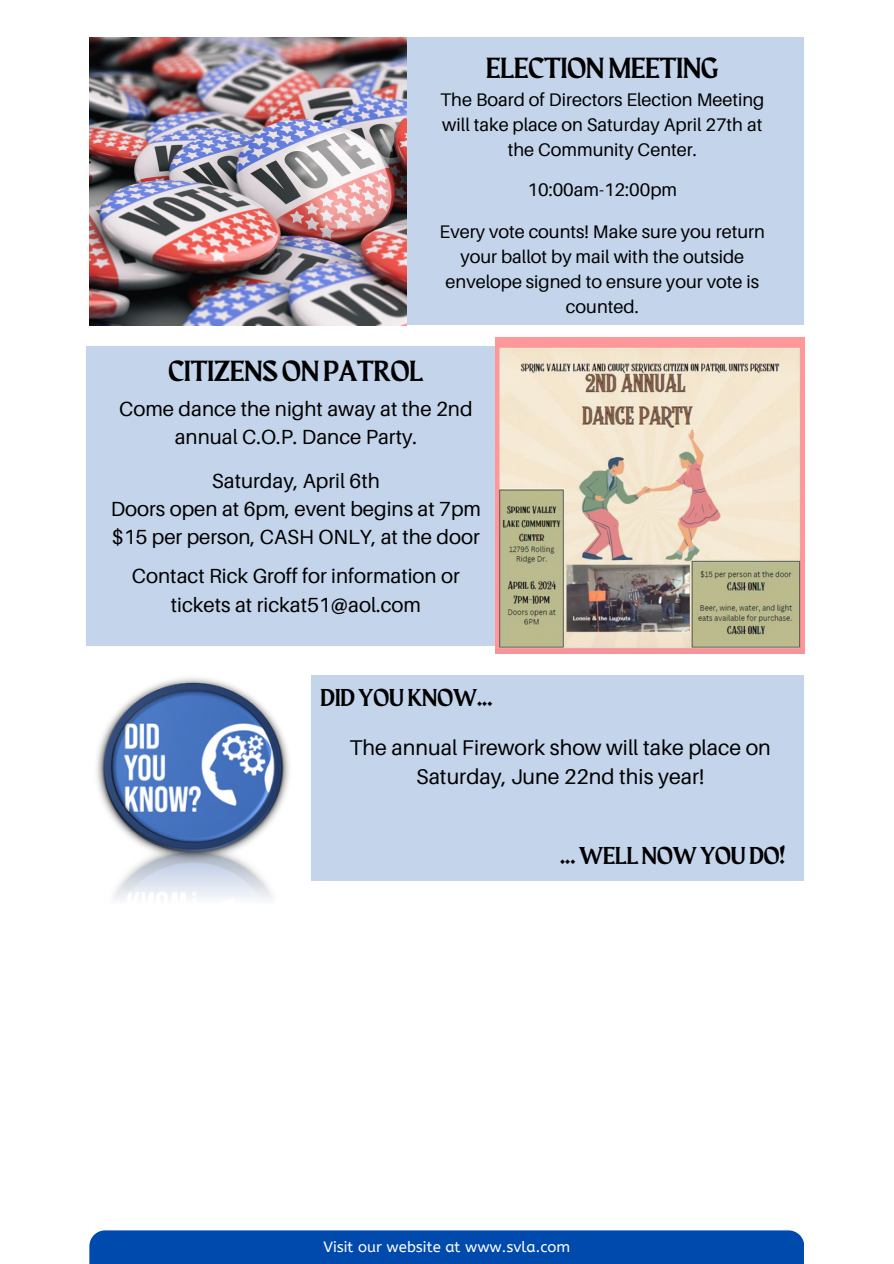
<style>
.page{position:relative;width:894px;height:1264px;background:#fff}
.page>*{position:absolute;margin:0;border:0;box-sizing:border-box;transform-origin:0 0}
.t1{font:28.95px "Maragsa Display";color:#000}
.t2{font:24.45px "Maragsa Display";color:#000}
.t3{font:21.3px/29.4px "Aileron";color:#000;text-align:center}
.t4{font:20.4px/28.2px "Aileron";color:#000;text-align:center}
.t5{font:18.15px/25px "Aileron";color:#000;text-align:center}
.t6{font:15px "A Bee Zee";color:#fff}
</style>
<div class="page">
<div style="left:89px;top:37px;width:714px;height:288px;background:#c3d4eb"></div>
<div style="left:89px;top:1230px;width:714px;height:33px;background:#004aad"></div>
<div style="left:87px;top:346px;width:473px;height:299px;background:#c3d4eb"></div>
<img style="left:96px;top:678px;width:193px;height:222px">
<div style="left:312px;top:674px;width:491px;height:206px;background:#c3d4eb"></div>
<img style="left:495px;top:337px;width:309px;height:317px">
<img style="left:89px;top:37px;width:318px;height:288px">
<h3 class="t1" style="left:486px;top:56px;width:234px">ELECTIONMEETING</h3>
<h3 class="t5" style="left:440px;top:87px;width:326px">The Board of Directors Election Meeting will take place on Saturday April 27th at the Community Center.</h3>
<h3 class="t5" style="left:527px;top:176px;width:151px">10:00am-12:00pm</h3>
<p class="t5" style="left:439px;top:218px;width:327px">Every vote counts! Make sure you return your ballot by mail with the outside envelope signed to ensure your vote is counted.</p>
<p class="t1" style="left:168px;top:358px;width:256px">CITIZENSONPATROL</p>
<h3 class="t4" style="left:119px;top:394px;width:355px">Come dance the night away at the 2nd annual C.O.P. Dance Party.</h3>
<h2 class="t4" style="left:111px;top:466px;width:372px">Saturday, April 6th<br>Doors open at 6pm, event begins at 7pm $15 per person, CASH ONLY, at the door</h2>
<h2 class="t4" style="left:132px;top:561px;width:329px">Contact Rick Groff for information or tickets at rickat51@aol.com</h2>
<h4 class="t2" style="left:320px;top:687px;width:173px">DIDYOUKNOW...</h4>
<p class="t3" style="left:349px;top:732px;width:423px">The annual Firework show will take place on<br>Saturday, June 22nd this year!</p>
<h1 class="t2" style="left:560px;top:844px;width:226px">...WELLNOWYOUDO!</h1>
<h4 class="t6" style="left:323px;top:1238px;width:248px">Visit our website at www.svla.com</h4>
</div>
